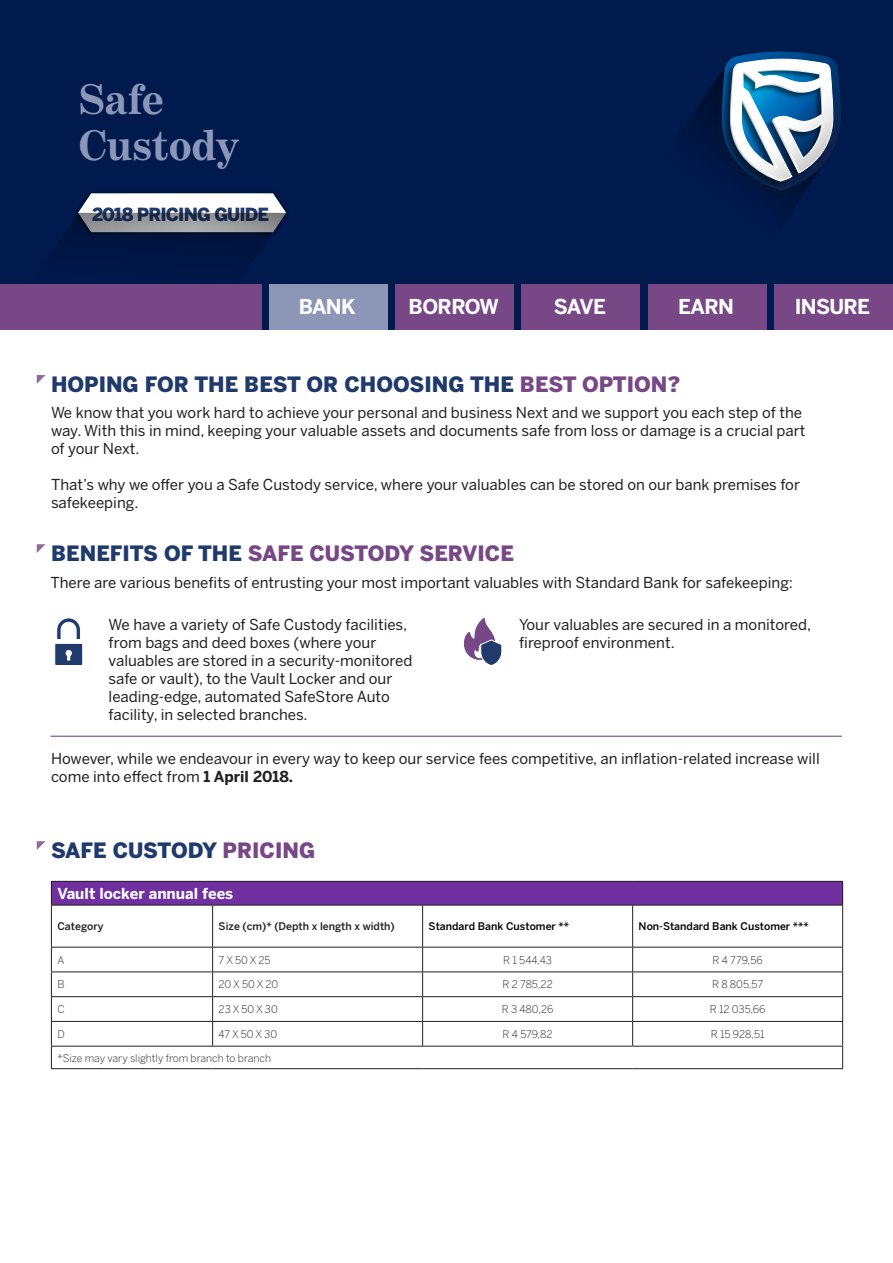
<style>
.page{position:relative;width:893px;height:1263px;background:#fff}
.page>*{position:absolute;margin:0;border:0;box-sizing:border-box;transform-origin:0 0}
.t1{font:700 43.5px "Benton Modern";color:#8c97b8}
.t2{font:900 21px "Benton Sans";color:#1f3a6b}
.t3{font:900 21px "Benton Sans";color:#784786}
.t4{font:700 20.4px "Benton Sans";letter-spacing:-.03em;color:#fff}
.t5{font:900 18px "Benton Sans";letter-spacing:-.05em;color:#1f3a6b}
.Copy{font:15px/18px "Benton Sans";color:#231f20}
.t6{font:700 15px "Benton Sans";color:#fff}
.t7{font:300 10.5px "Benton Sans";color:#231f20}
.t8{font:500 10.5px "Benton Sans";color:#000}
.t9{font:500 10.5px "Benton Sans";color:#231f20}
.s1{color:#784786}
.s2{color:#1f3a6b}
.s3{font-weight:700}
</style>
<div class="page">
<div style="left:0;top:0;width:893px;height:329px;background:#001a4d"></div>
<svg style="left:682px;top:52px;width:159px;height:160px"></svg>
<svg style="left:57px;top:193px;width:229px;height:109px"></svg>
<svg style="left:37px;top:375px;width:8px;height:8px"></svg>
<div style="left:0;top:284px;width:261px;height:45px;background:#784786"></div>
<div style="left:269px;top:284px;width:119px;height:45px;background:#8c97b8"></div>
<div style="left:521px;top:284px;width:119px;height:45px;background:#784786"></div>
<div style="left:648px;top:284px;width:119px;height:45px;background:#784786"></div>
<div style="left:774px;top:284px;width:119px;height:45px;background:#784786"></div>
<div style="left:395px;top:284px;width:119px;height:45px;background:#784786"></div>
<svg style="left:37px;top:544px;width:8px;height:9px"></svg>
<hr style="left:51px;top:736px;width:790px;height:1px;background:#784786">
<svg style="left:54px;top:617px;width:29px;height:48px"></svg>
<svg style="left:464px;top:618px;width:38px;height:48px"></svg>
<svg style="left:37px;top:841px;width:8px;height:9px"></svg>
<div style="left:51px;top:881px;width:792px;height:24px;background:#7030a0"></div>
<hr style="left:51px;top:881px;width:162px;height:1px;background:#231f20">
<hr style="left:213px;top:881px;width:210px;height:1px;background:#231f20">
<hr style="left:423px;top:881px;width:210px;height:1px;background:#231f20">
<hr style="left:633px;top:881px;width:210px;height:1px;background:#231f20">
<svg style="left:51px;top:882px;width:1px;height:23px"></svg>
<hr style="left:51px;top:947px;width:162px;height:1px;background:#231f20">
<hr style="left:213px;top:947px;width:210px;height:1px;background:#231f20">
<hr style="left:423px;top:947px;width:210px;height:1px;background:#231f20">
<hr style="left:633px;top:947px;width:210px;height:1px;background:#231f20">
<hr style="left:51px;top:971px;width:162px;height:1px;background:#231f20">
<hr style="left:213px;top:971px;width:210px;height:1px;background:#231f20">
<hr style="left:423px;top:971px;width:210px;height:1px;background:#231f20">
<hr style="left:633px;top:971px;width:210px;height:1px;background:#231f20">
<hr style="left:51px;top:996px;width:162px;height:1px;background:#231f20">
<hr style="left:213px;top:996px;width:210px;height:1px;background:#231f20">
<hr style="left:423px;top:996px;width:210px;height:1px;background:#231f20">
<hr style="left:633px;top:996px;width:210px;height:1px;background:#231f20">
<hr style="left:51px;top:1021px;width:162px;height:1px;background:#231f20">
<hr style="left:213px;top:1021px;width:210px;height:1px;background:#231f20">
<hr style="left:423px;top:1021px;width:210px;height:1px;background:#231f20">
<hr style="left:633px;top:1021px;width:210px;height:1px;background:#231f20">
<hr style="left:51px;top:1046px;width:162px;height:1px;background:#231f20">
<hr style="left:213px;top:1046px;width:210px;height:1px;background:#231f20">
<hr style="left:423px;top:1046px;width:210px;height:1px;background:#231f20">
<hr style="left:633px;top:1046px;width:210px;height:1px;background:#231f20">
<svg style="left:842px;top:882px;width:1px;height:23px"></svg>
<hr style="left:212px;top:905px;width:1px;height:42px;background:#231f20">
<hr style="left:422px;top:905px;width:1px;height:42px;background:#231f20">
<hr style="left:632px;top:905px;width:1px;height:42px;background:#231f20">
<svg style="left:212px;top:947px;width:1px;height:99px"></svg>
<svg style="left:422px;top:947px;width:1px;height:99px"></svg>
<svg style="left:632px;top:947px;width:1px;height:99px"></svg>
<hr style="left:51px;top:905px;width:162px;height:1px;background:#231f20">
<hr style="left:51px;top:905px;width:1px;height:42px;background:#231f20">
<hr style="left:213px;top:905px;width:210px;height:1px;background:#231f20">
<hr style="left:423px;top:905px;width:210px;height:1px;background:#231f20">
<hr style="left:633px;top:905px;width:210px;height:1px;background:#231f20">
<hr style="left:842px;top:905px;width:1px;height:42px;background:#231f20">
<svg style="left:51px;top:947px;width:1px;height:121px"></svg>
<svg style="left:842px;top:947px;width:1px;height:121px"></svg>
<hr style="left:51px;top:1068px;width:162px;height:1px;background:#231f20">
<hr style="left:213px;top:1068px;width:210px;height:1px;background:#231f20">
<hr style="left:423px;top:1068px;width:210px;height:1px;background:#231f20">
<hr style="left:633px;top:1068px;width:210px;height:1px;background:#231f20">
<p class="t1" style="left:79px;top:74px;width:86px">Safe</p>
<p class="t1" style="left:79px;top:121px;width:162px">Custody</p>
<p class="t5" style="left:92px;top:202px;width:179px">2018 PRICING GUIDE</p>
<p class="t4" style="left:299px;top:294px;width:59px">BANK</p>
<p class="t4" style="left:409px;top:294px;width:92px">BORROW</p>
<p class="t4" style="left:554px;top:294px;width:54px">SAVE</p>
<p class="t4" style="left:678px;top:294px;width:57px">EARN</p>
<p class="t4" style="left:795px;top:294px;width:77px">INSURE</p>
<p class="t2" style="left:51px;top:370px;width:631px">HOPING FOR THE BEST OR CHOOSING THE <span class="s1">BEST OPTION?</span></p>
<p class="Copy" style="left:51px;top:404px;width:756px">We know that you work hard to achieve your personal and business Next and we support you each step of the way. With this in mind, keeping your valuable assets and documents safe from loss or damage is a crucial part of your Next.</p>
<p class="Copy" style="left:51px;top:476px;width:750px">That’s why we offer you a Safe Custody service, where your valuables can be stored on our bank premises for safekeeping.</p>
<p class="t3" style="left:51px;top:540px;width:465px"><span class="s2">BENEFITS OF THE</span> SAFE CUSTODY SERVICE</p>
<p class="Copy" style="left:50px;top:573px;width:744px">There are various benefits of entrusting your most important valuables with Standard Bank for safekeeping:</p>
<p class="Copy" style="left:109px;top:615px;width:300px">We have a variety of Safe Custody facilities, from bags and deed boxes (where your</p>
<p class="Copy" style="left:109px;top:651px;width:305px">valuables are stored in a security-monitored safe or vault), to the Vault Locker and our</p>
<p class="Copy" style="left:109px;top:687px;width:283px">leading-edge, automated SafeStore Auto facility, in selected branches.</p>
<p class="Copy" style="left:519px;top:615px;width:293px">Your valuables are secured in a monitored, fireproof environment.</p>
<p class="Copy" style="left:51px;top:750px;width:770px">However, while we endeavour in every way to keep our service fees competitive, an inflation-related increase will come into effect from <span class="s3">1 April 2018.</span></p>
<p class="t2" style="left:51px;top:836px;width:266px">SAFE CUSTODY <span class="s1">PRICING</span></p>
<p class="t6" style="left:57px;top:884px;width:177px">Vault locker annual fees</p>
<p class="t9" style="left:57px;top:920px;width:48px">Category</p>
<p class="t9" style="left:219px;top:920px;width:178px">Size (cm)* (Depth x length x width)</p>
<p class="t8" style="left:429px;top:920px;width:142px">Standard Bank Customer **</p>
<p class="t8" style="left:639px;top:920px;width:172px">Non-Standard Bank Customer ***</p>
<p class="t7" style="left:57px;top:954px;width:8px">A</p>
<p class="t7" style="left:219px;top:954px;width:54px">7 X 50 X 25</p>
<p class="t7" style="left:503px;top:954px;width:50px">R 1 544,43</p>
<p class="t7" style="left:713px;top:954px;width:52px">R 4 779,56</p>
<p class="t7" style="left:57px;top:978px;width:9px">B</p>
<p class="t7" style="left:219px;top:978px;width:61px">20 X 50 X 20</p>
<p class="t7" style="left:502px;top:978px;width:52px">R 2 785,22</p>
<p class="t7" style="left:712px;top:978px;width:52px">R 8 805,57</p>
<p class="t7" style="left:57px;top:1003px;width:9px">C</p>
<p class="t7" style="left:219px;top:1003px;width:61px">23 X 50 X 30</p>
<p class="t7" style="left:502px;top:1003px;width:53px">R 3 480,26</p>
<p class="t7" style="left:710px;top:1003px;width:57px">R 12 035,66</p>
<p class="t7" style="left:57px;top:1028px;width:9px">D</p>
<p class="t7" style="left:219px;top:1028px;width:60px">47 X 50 X 30</p>
<p class="t7" style="left:503px;top:1028px;width:51px">R 4 579,82</p>
<p class="t7" style="left:711px;top:1028px;width:55px">R 15 928,51</p>
<p class="t7" style="left:57px;top:1051px;width:215px">*Size may vary slightly from branch to branch</p>
</div>
